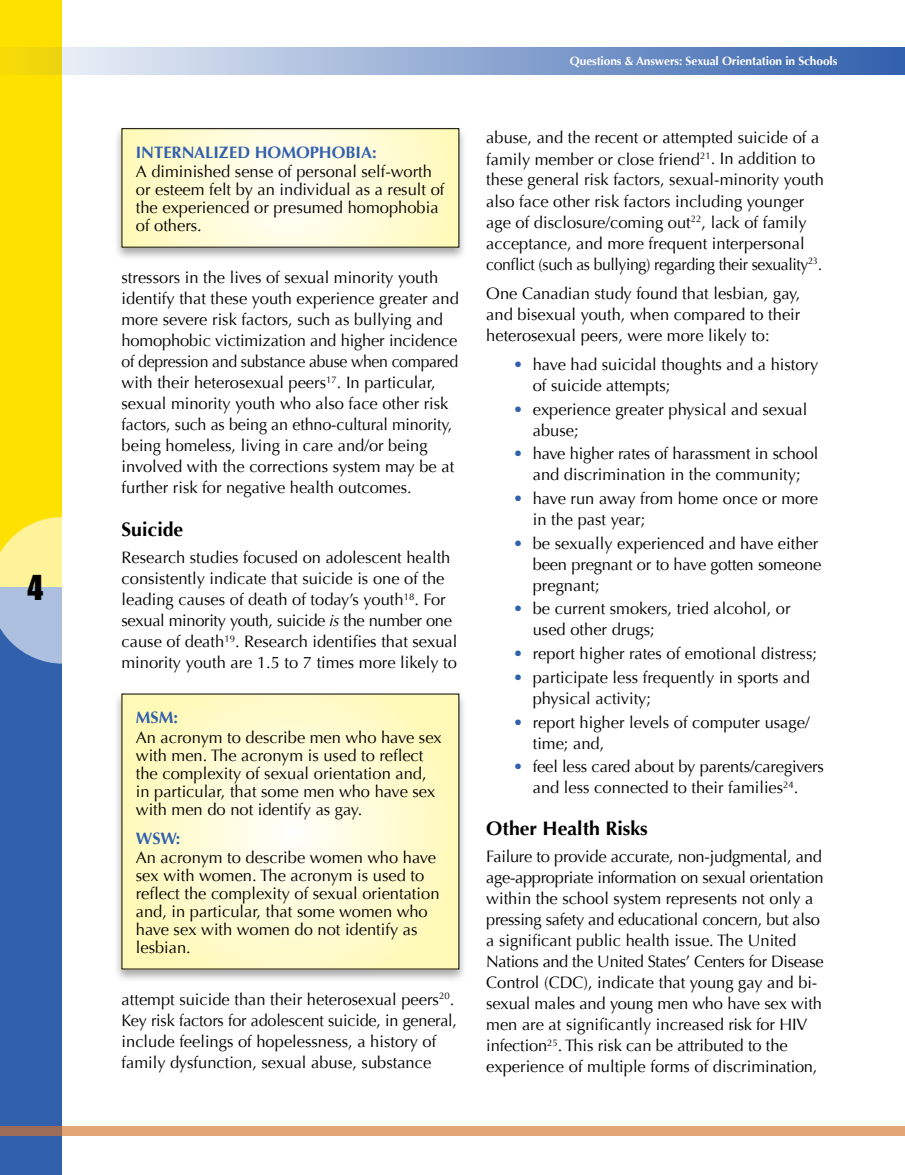
<style>
.page{position:relative;width:905px;height:1175px;background:#fff}
.page>*{position:absolute;margin:0;border:0;box-sizing:border-box;transform-origin:0 0}
.t1{font:31.5px "Impact";color:#000}
.t2{font:700 19.5px "Optima";color:#000}
.t3{font:16.5px/21px "Optima";color:#000}
.t4{font:700 16.5px "Optima";color:#3160ad}
.t5{font:700 12px "Optima";letter-spacing:-.01em;color:#fff}
.s1{font-style:italic}
.s2{color:#3160ad}
</style>
<div class="page">
<div style="left:0;top:585px;width:62px;height:589px;background:#3160ad"></div>
<div style="left:0;top:0;width:62px;height:586px;background:#ffe100"></div>
<div style="left:0;top:1126px;width:904px;height:10px;background:#e4a575"></div>
<svg style="left:0;top:517px;width:62px;height:146px;background:#cbcfae"></svg>
<svg style="left:15px;top:47px;width:889px;height:27px;background:#92a9c7"></svg>
<svg style="left:904px;top:47px;width:1px;height:27px"></svg>
<div style="left:113px;top:691px;width:354px;height:292px;background:#000;opacity:.35"></div>
<svg style="left:124px;top:695px;width:333px;height:272px;background:#ffface"></svg>
<div style="left:113px;top:125px;width:354px;height:136px;background:#000;opacity:.35"></div>
<svg style="left:124px;top:130px;width:333px;height:115px;background:#fffbd7"></svg>
<div style="left:122px;top:128px;width:337px;height:119px;border:1px solid #000"></div>
<h1 class="t1" style="left:27px;top:563px;width:17px">4</h1>
<p class="t4" style="left:136px;top:142px;width:242px">INTERNALIZED HOMOPHOBIA:</p>
<p class="t3" style="left:136px;top:163px;width:310px;line-height:18px">A diminished sense of personal self-worth or esteem felt by an individual as a result of the experienced or presumed homophobia of others.</p>
<p class="t3" style="left:122px;top:267px;width:339px">stressors in the lives of sexual minority youth identify that these youth experience greater and more severe risk factors, such as bullying and homophobic victimization and higher incidence of depression and substance abuse when compared with their heterosexual peers<sup>17</sup>. In particular, sexual minority youth who also face other risk factors, such as being an ethno-cultural minority, being homeless, living in care and/or being involved with the corrections system may be at further risk for negative health outcomes.</p>
<p class="t2" style="left:122px;top:517px;width:63px">Suicide</p>
<p class="t3" style="left:122px;top:547px;width:337px">Research studies focused on adolescent health consistently indicate that suicide is one of the leading causes of death of today’s youth<sup>18</sup>. For sexual minority youth, suicide <span class="s1">is</span> the number one cause of death<sup>19</sup>. Research identifies that sexual minority youth are 1.5 to 7 times more likely to</p>
<p class="t4" style="left:136px;top:708px;width:44px">MSM:</p>
<p class="t3" style="left:136px;top:728px;width:307px;line-height:18px">An acronym to describe men who have sex with men. The acronym is used to reflect the complexity of sexual orientation and, in particular, that some men who have sex with men do not identify as gay.</p>
<p class="t4" style="left:136px;top:828px;width:46px">WSW:</p>
<p class="t3" style="left:136px;top:849px;width:305px;line-height:18px">An acronym to describe women who have sex with women. The acronym is used to reflect the complexity of sexual orientation and, in particular, that some women who have sex with women do not identify as lesbian.</p>
<p class="t3" style="left:122px;top:988px;width:337px">attempt suicide than their heterosexual peers<sup>20</sup>.<br>Key risk factors for adolescent suicide, in general, include feelings of hopelessness, a history of family dysfunction, sexual abuse, substance</p>
<p class="t5" style="left:570px;top:54px;width:269px">Questions &amp; Answers: Sexual Orientation in Schools</p>
<p class="t3" style="left:486px;top:128px;width:339px">abuse, and the recent or attempted suicide of a family member or close friend<sup>21</sup>. In addition to these general risk factors, sexual-minority youth also face other risk factors including younger age of disclosure/coming out<sup>22</sup>, lack of family acceptance, and more frequent interpersonal conflict (such as bullying) regarding their sexuality<sup>23</sup>.</p>
<p class="t3" style="left:486px;top:283px;width:315px;text-align:justify">One Canadian study found that lesbian, gay, and bisexual youth, when compared to their heterosexual peers, were more likely to:</p>
<p class="t3" style="left:532px;top:354px;width:287px;text-indent:-20px"><span class="s2">•</span> have had suicidal thoughts and a history of suicide attempts;</p>
<p class="t3" style="left:532px;top:398px;width:276px;text-indent:-20px"><span class="s2">•</span> experience greater physical and sexual abuse;</p>
<p class="t3" style="left:513px;top:443px;width:306px;text-align:center"><span class="s2">•</span> have higher rates of harassment in school and discrimination in the community;</p>
<p class="t3" style="left:532px;top:488px;width:287px;text-indent:-20px"><span class="s2">•</span> have run away from home once or more in the past year;</p>
<p class="t3" style="left:532px;top:533px;width:290px;text-indent:-20px"><span class="s2">•</span> be sexually experienced and have either been pregnant or to have gotten someone pregnant;</p>
<p class="t3" style="left:532px;top:598px;width:259px;text-indent:-20px"><span class="s2">•</span> be current smokers, tried alcohol, or used other drugs;</p>
<p class="t3" style="left:513px;top:643px;width:305px"><span class="s2">•</span> report higher rates of emotional distress;</p>
<p class="t3" style="left:532px;top:667px;width:278px;text-indent:-20px"><span class="s2">•</span> participate less frequently in sports and physical activity;</p>
<p class="t3" style="left:532px;top:711px;width:278px;text-indent:-20px"><span class="s2">•</span> report higher levels of computer usage/ time; and,</p>
<p class="t3" style="left:513px;top:756px;width:312px;text-align:center"><span class="s2">•</span> feel less cared about by parents/caregivers and less connected to their families<sup>24</sup>.</p>
<p class="t2" style="left:486px;top:816px;width:163px">Other Health Risks</p>
<p class="t3" style="left:486px;top:846px;width:339px">Failure to provide accurate, non-judgmental, and age-appropriate information on sexual orientation within the school system represents not only a pressing safety and educational concern, but also a significant public health issue. The United Nations and the United States’ Centers for Disease Control (CDC), indicate that young gay and bi&shy;sexual males and young men who have sex with men are at significantly increased risk for HIV infection<sup>25</sup>. This risk can be attributed to the experience of multiple forms of discrimination,</p>
</div>
